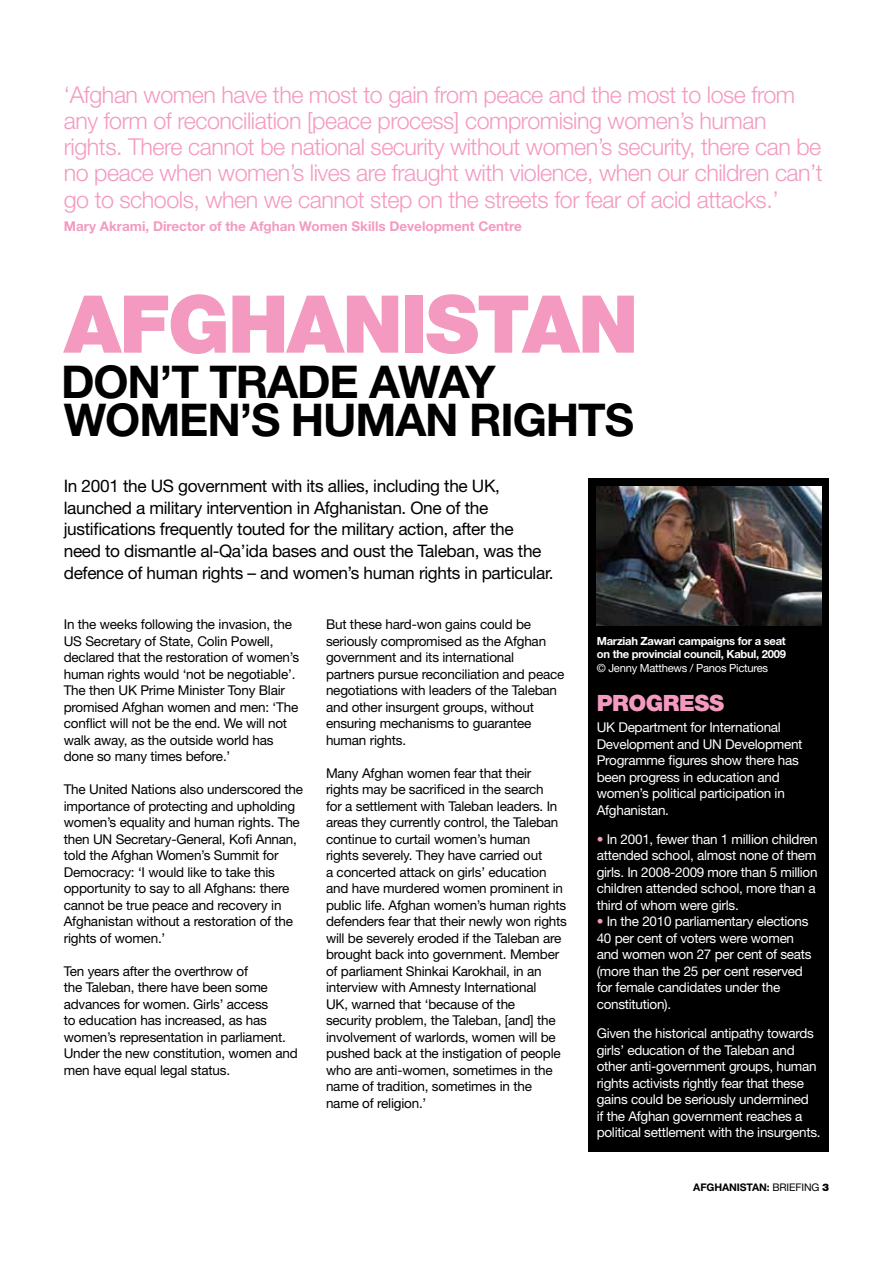
<style>
.page{position:relative;width:893px;height:1263px;background:#fff}
.page>*{position:absolute;margin:0;border:0;box-sizing:border-box;transform-origin:0 0}
.t1{font:900 79.8px "Helvetica Neue";letter-spacing:-.025em;color:#f49ac1}
.t2{font:700 45.15px/37.7px "Helvetica Neue";letter-spacing:-.025em;color:#000}
.t3{font:300 23.25px/26.2px "Helvetica Neue";letter-spacing:-.02em;color:#f49ac1}
.t4{font:900 22.5px "Helvetica Neue";letter-spacing:-.02em;color:#f49ac1}
.t5{font:17.25px/21.8px "Helvetica Neue";letter-spacing:-.02em;color:#000}
.t6{font:13.5px/16.5px "Helvetica Neue";letter-spacing:-.015em;color:#000}
.t7{font:13.5px/16.5px "Helvetica Neue";letter-spacing:-.02em;color:#fff}
.t8{font:700 13.5px "Helvetica Neue";color:#f49ac1}
.t9{font:700 11.25px/13.5px "Helvetica Neue";letter-spacing:-.025em;color:#fff}
.t10{font:11.25px "Helvetica Neue";letter-spacing:-.025em;color:#fff}
.t11{font:700 10.5px "Helvetica Neue";letter-spacing:-.01em;color:#000}
.s1{color:#f49ac1}
.s2{font-weight:400}
.s3{font-weight:900}
</style>
<div class="page">
<div style="left:588px;top:478px;width:241px;height:674px;background:#000"></div>
<img style="left:597px;top:486px;width:224px;height:140px">
<p class="t3" style="left:64px;top:81px;width:760px">‘Afghan women have the most to gain from peace and the most to lose from any form of reconciliation [peace process] compromising women’s human rights. There cannot be national security without women’s security, there can be no peace when women’s lives are fraught with violence, when our children can’t go to schools, when we cannot step on the streets for fear of acid attacks.’</p>
<p class="t8" style="left:64px;top:218px;width:459px">Mary Akrami, Director of the Afghan Women Skills Development Centre</p>
<h1 class="t1" style="left:64px;top:277px;width:576px">AFGHANISTAN</h1>
<h2 class="t2" style="left:61px;top:362px;width:574px">Don’t trade away women’s human rights</h2>
<p class="t5" style="left:64px;top:475px;width:491px">In 2001 the US government with its allies, including the UK, launched a military intervention in Afghanistan. One of the justifications frequently touted for the military action, after the need to dismantle al-Qa’ida bases and oust the Taleban, was the defence of human rights – and women’s human rights in particular.</p>
<p class="t6" style="left:64px;top:616px;width:237px">In the weeks following the invasion, the US Secretary of State, Colin Powell, declared that the restoration of women’s human rights would ‘not be negotiable’.<br>The then UK Prime Minister Tony Blair promised Afghan women and men: ‘The conflict will not be the end. We will not walk away, as the outside world has done so many times before.’</p>
<p class="t6" style="left:64px;top:781px;width:241px">The United Nations also underscored the importance of protecting and upholding women’s equality and human rights. The then UN Secretary-General, Kofi Annan, told the Afghan Women’s Summit for Democracy: ‘I would like to take this opportunity to say to all Afghans: there cannot be true peace and recovery in Afghanistan without a restoration of the rights of women.’</p>
<p class="t6" style="left:64px;top:962px;width:236px">Ten years after the overthrow of<br>the Taleban, there have been some advances for women. Girls’ access<br>to education has increased, as has women’s representation in parliament.<br>Under the new constitution, women and men have equal legal status.</p>
<p class="t6" style="left:326px;top:616px;width:240px">But these hard-won gains could be seriously compromised as the Afghan government and its international partners pursue reconciliation and peace negotiations with leaders of the Taleban and other insurgent groups, without ensuring mechanisms to guarantee human rights.</p>
<p class="t6" style="left:326px;top:764px;width:242px">Many Afghan women fear that their rights may be sacrificed in the search<br>for a settlement with Taleban leaders. In areas they currently control, the Taleban continue to curtail women’s human<br>rights severely. They have carried out<br>a concerted attack on girls’ education and have murdered women prominent in public life. Afghan women’s human rights defenders fear that their newly won rights will be severely eroded if the Taleban are brought back into government. Member of parliament Shinkai Karokhail, in an interview with Amnesty International<br>UK, warned that ‘because of the<br>security problem, the Taleban, [and] the involvement of warlords, women will be pushed back at the instigation of people who are anti-women, sometimes in the name of tradition, sometimes in the name of religion.’</p>
<p class="t9" style="left:597px;top:634px;width:191px">Marziah Zawari campaigns for a seat on the provincial council, Kabul, 2009</p>
<p class="t10" style="left:597px;top:661px;width:173px">© Jenny Matthews / Panos Pictures</p>
<h3 class="t4" style="left:597px;top:690px;width:129px">PROGRESS</h3>
<p class="t7" style="left:597px;top:719px;width:207px">UK Department for International<br>Development and UN Development<br>Programme figures show there has been progress in education and women’s political participation in<br>Afghanistan.</p>
<p class="t7" style="left:597px;top:831px;width:223px"><span class="s1">•</span> In 2001, fewer than 1 million children attended school, almost none of them girls. In 2008-2009 more than 5 million children attended school, more than a third of whom were girls.</p>
<p class="t7" style="left:597px;top:913px;width:216px"><span class="s1">•</span> In the 2010 parliamentary elections<br>40 per cent of voters were women and women won 27 per cent of seats (more than the 25 per cent reserved for female candidates under the constitution).</p>
<p class="t7" style="left:597px;top:1025px;width:225px">Given the historical antipathy towards girls’ education of the Taleban and other anti-government groups, human rights activists rightly fear that these gains could be seriously undermined<br>if the Afghan government reaches a political settlement with the insurgents.</p>
<p class="t11" style="left:693px;top:1181px;width:137px">afgHanistan: <span class="s2">BRIEFING</span> <span class="s3">3</span></p>
</div>
